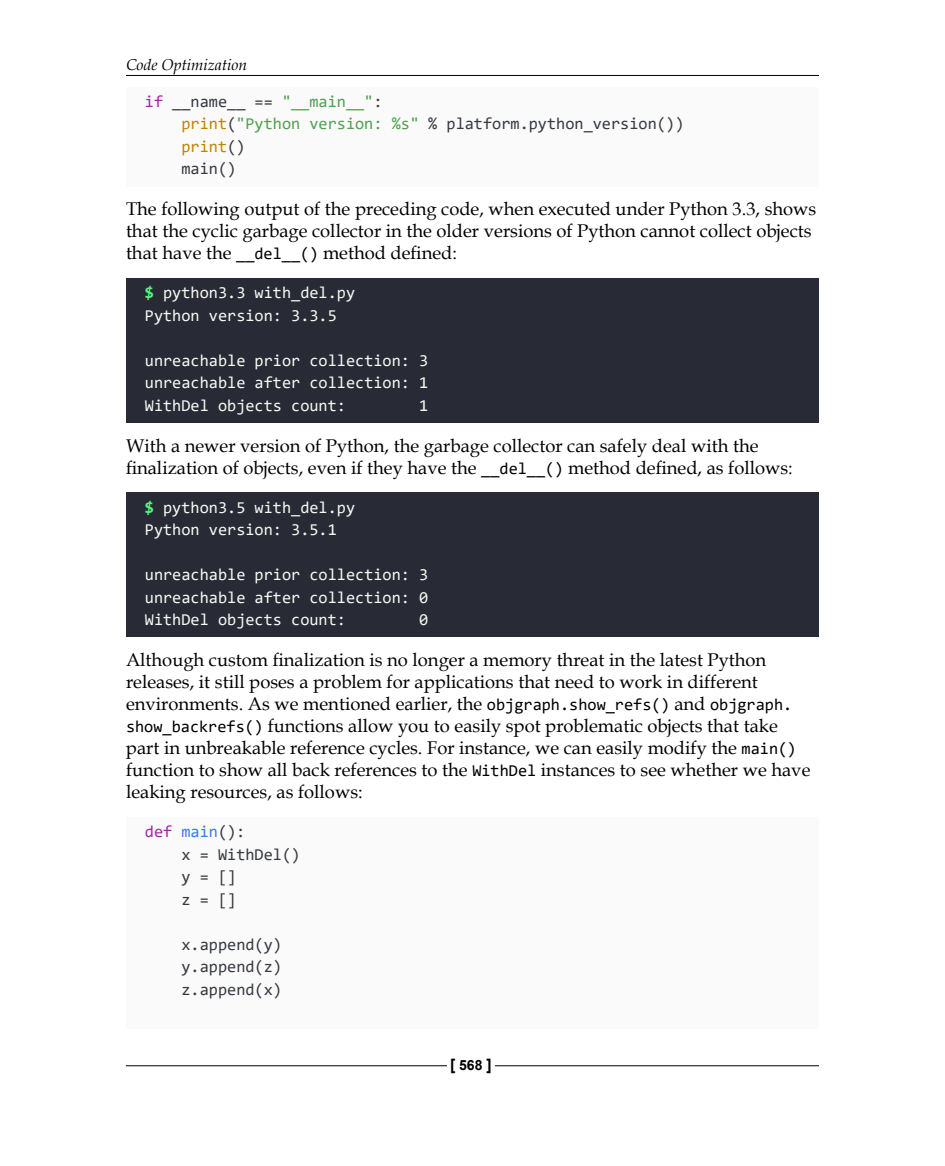
<style>
.page{position:relative;width:945px;height:1166px;background:#fff}
.page>*{position:absolute;margin:0;border:0;box-sizing:border-box;transform-origin:0 0}
.t1{font:18.38px/22.1px "Book Antiqua";color:#000}
.t2{font:16.62px/22.4px "Consolas";color:#f8f8f2}
.t3{font:16.62px/22.4px "Consolas";color:#383a42}
.t4{font:italic 15.75px "Book Antiqua";color:#000}
.t5{font:700 14px "Arial";color:#000}
.s1{color:#a626a4}
.s2{color:#50a14f}
.s3{color:#c18401}
.s4{font-family:"Consolas";font-size:16.62px}
.s5{font-weight:700;color:#50fa7b}
.s6{color:#4078f2}
.s7{font-size:15.75px}
</style>
<div class="page">
<hr style="left:126px;top:75px;width:693px;height:1px;background:#000">
<hr style="left:126px;top:1065px;width:693px;height:1px;background:#000">
<div style="left:447px;top:1058px;width:47px;height:16px;background:#fff"></div>
<div style="left:126px;top:87px;width:693px;height:99px;background:#fafafa"></div>
<div style="left:126px;top:278px;width:693px;height:144px;background:#282a36"></div>
<div style="left:126px;top:492px;width:693px;height:145px;background:#282a36"></div>
<div style="left:126px;top:817px;width:693px;height:211px;background:#fafafa"></div>
<p class="t4" style="left:126px;top:54px;width:123px">Code Optimization</p>
<p class="t3" style="left:181px;top:90px;width:504px;text-indent:-37px"><span class="s1">if</span> __name__ == <span class="s2">"__main__"</span>:<br><span class="s3">print</span>(<span class="s2">"Python version: %s"</span> % platform.python_version()) <span class="s3">print</span>()<br>main()</p>
<p class="t1" style="left:126px;top:198px;width:692px">The following output of the preceding code, when executed under Python 3.3, shows that the cyclic garbage collector in the older versions of Python cannot collect objects that have the <span class="s4">__del__()</span> method defined:</p>
<p class="t2" style="left:145px;top:281px;width:212px"><span class="s5">$</span> python3.3 with_del.py<br>Python version: 3.3.5</p>
<p class="t2" style="left:145px;top:348px;width:285px;text-align:justify">unreachable prior collection: 3 unreachable after collection: 1<br>WithDel objects count:</p>
<p class="t2" style="left:419px;top:393px;width:11px">1</p>
<p class="t1" style="left:126px;top:434px;width:668px">With a newer version of Python, the garbage collector can safely deal with the finalization of objects, even if they have the <span class="s4">__del__()</span> method defined, as follows:</p>
<p class="t2" style="left:145px;top:495px;width:212px"><span class="s5">$</span> python3.5 with_del.py<br>Python version: 3.5.1</p>
<p class="t2" style="left:145px;top:563px;width:285px;text-align:justify">unreachable prior collection: 3 unreachable after collection: 0<br>WithDel objects count:</p>
<p class="t2" style="left:419px;top:608px;width:11px">0</p>
<p class="t1" style="left:126px;top:648px;width:686px">Although custom finalization is no longer a memory threat in the latest Python releases, it still poses a problem for applications that need to work in different environments. As we mentioned earlier, the <span class="s4">objgraph.show_refs()</span> and <span class="s4">objgraph. show_backrefs()</span> functions allow you to easily spot problematic objects that take part in unbreakable reference cycles. For instance, we can easily modify the <span class="s4">main() </span>function to show all back references to the <span class="s4">WithDel</span> instances to see whether we have leaking resources, as follows:</p>
<p class="t3" style="left:181px;top:820px;width:120px;text-indent:-37px"><span class="s1">def</span> <span class="s6">main</span>():<br>x = WithDel() y = []<br>z = []</p>
<p class="t3" style="left:181px;top:932px;width:102px;text-align:justify">x.append(y) y.append(z) z.append(x)</p>
<p class="t5" style="left:450px;top:1055px;width:43px"><span class="s7">[</span> 568 <span class="s7">]</span></p>
</div>
